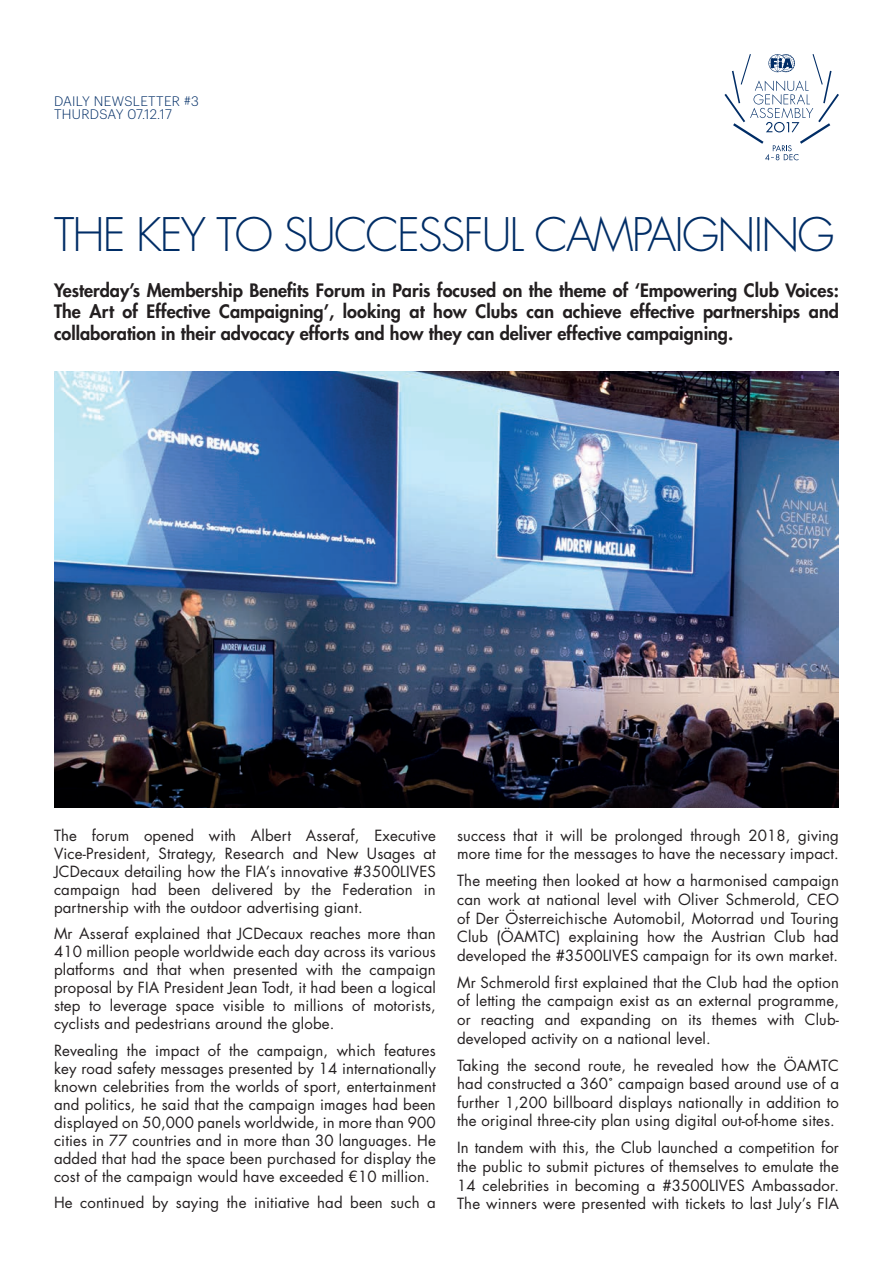
<style>
.page{position:relative;width:893px;height:1263px;background:#fff}
.page>*{position:absolute;margin:0;border:0;box-sizing:border-box;transform-origin:0 0}
.t1{font:300 45px "Futura Std";letter-spacing:-.04em;color:#002d66}
.t2{font:800 18px/21.6px "Futura Std";color:#231f20;text-align:justify}
.t3{font:15px/18px "Futura Std";letter-spacing:.01em;color:#231f20;text-align:justify}
.t4{font:300 13.5px/13px "Graphik";letter-spacing:.025em;color:#002d66}
</style>
<div class="page">
<svg style="left:724px;top:54px;width:115px;height:106px"></svg>
<img style="left:54px;top:371px;width:785px;height:436px">
<p class="t4" style="left:54px;top:94px;width:146px">DAILY NEWSLETTER #3<br>THURDSAY 07.12.17</p>
<h1 class="t1" style="left:54px;top:207px;width:782px">THE KEY TO SUCCESSFUL CAMPAIGNING</h1>
<p class="t2" style="left:54px;top:279px;width:786px">Yesterday’s Membership Benefits Forum in Paris focused on the theme of ‘Empowering Club Voices:<br>The Art of Effective Campaigning’, looking at how Clubs can achieve effective partnerships and collaboration in their advocacy efforts and how they can deliver effective campaigning.</p>
<p class="t3" style="left:54px;top:826px;width:383px">The forum opened with Albert Asseraf, Executive Vice‑President, Strategy, Research and New Usages at JCDecaux detailing how the FIA’s innovative #3500LIVES campaign had been delivered by the Federation in partnership with the outdoor advertising giant.</p>
<p class="t3" style="left:54px;top:925px;width:383px">Mr Asseraf explained that JCDecaux reaches more than 410 million people worldwide each day across its various platforms and that when presented with the campaign proposal by FIA President Jean Todt, it had been a logical step to leverage space visible to millions of motorists, cyclists and pedestrians around the globe.</p>
<p class="t3" style="left:54px;top:1041px;width:383px">Revealing the impact of the campaign, which features key road safety messages presented by 14 internationally known celebrities from the worlds of sport, entertainment and politics, he said that the campaign images had been displayed on 50,000 panels worldwide, in more than 900 cities in 77 countries and in more than 30 languages. He added that had the space been purchased for display the cost of the campaign would have exceeded €10 million.</p>
<p class="t3" style="left:54px;top:1194px;width:383px">He continued by saying the initiative had been such a</p>
<p class="t3" style="left:457px;top:826px;width:383px;line-height:18.6px">success that it will be prolonged through 2018, giving more time for the messages to have the necessary impact.</p>
<p class="t3" style="left:457px;top:872px;width:383px;line-height:18.6px">The meeting then looked at how a harmonised campaign can work at national level with Oliver Schmerold, CEO of Der Österreichische Automobil, Motorrad und Touring Club (ÖAMTC) explaining how the Austrian Club had developed the #3500LIVES campaign for its own market.</p>
<p class="t3" style="left:457px;top:973px;width:383px;line-height:18.6px">Mr Schmerold first explained that the Club had the option of letting the campaign exist as an external programme, or reacting and expanding on its themes with Club&shy;developed activity on a national level.</p>
<p class="t3" style="left:457px;top:1056px;width:383px;line-height:18.6px">Taking the second route, he revealed how the ÖAMTC had constructed a 360˚ campaign based around use of a further 1,200 billboard displays nationally in addition to the original three-city plan using digital out-of-home sites.</p>
<p class="t3" style="left:457px;top:1139px;width:383px;line-height:18.6px">In tandem with this, the Club launched a competition for the public to submit pictures of themselves to emulate the 14 celebrities in becoming a #3500LIVES Ambassador.<br>The winners were presented with tickets to last July’s FIA</p>
</div>
